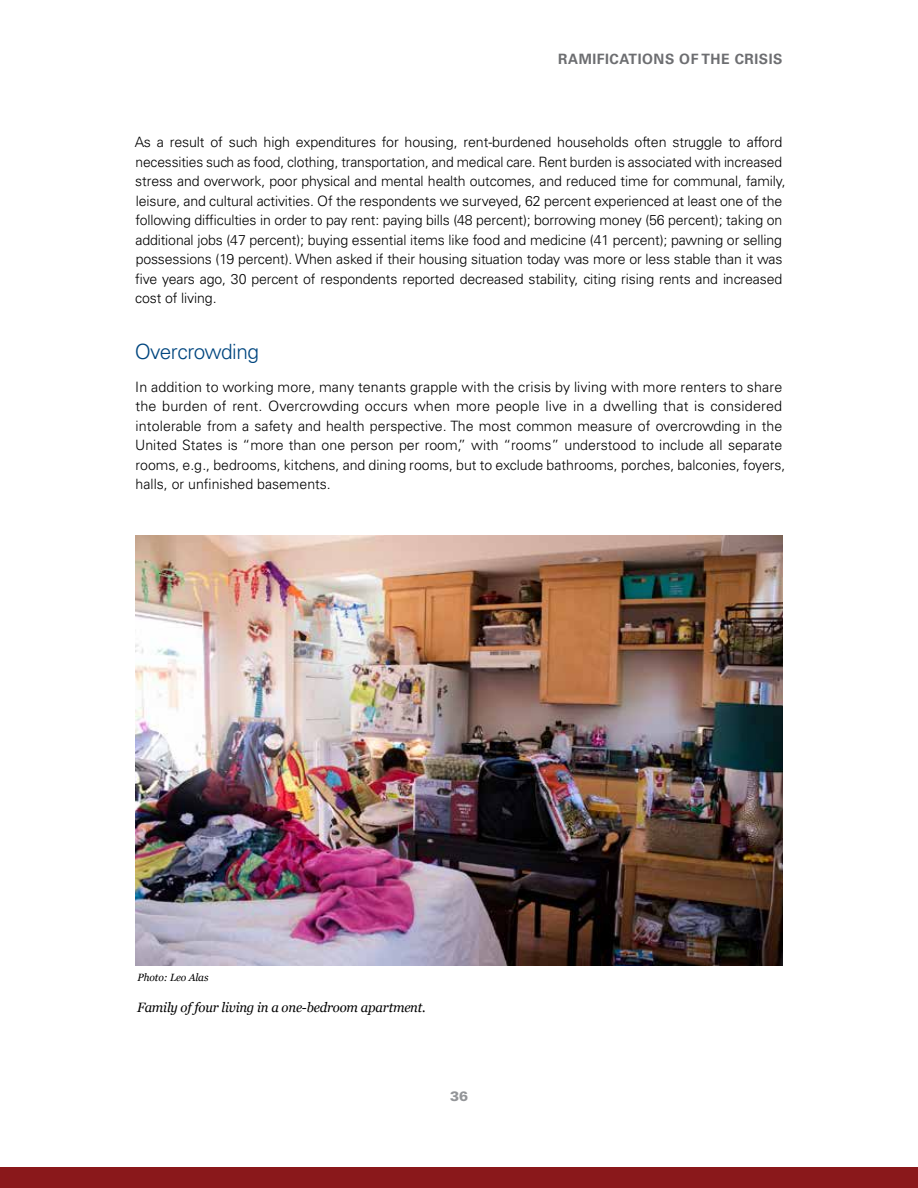
<style>
.page{position:relative;width:918px;height:1188px;background:#fff}
.page>*{position:absolute;margin:0;border:0;box-sizing:border-box;transform-origin:0 0}
.t1{font:300 21px "Univers LT Std";letter-spacing:-.02em;color:#00467f}
.t2{font:300 14.25px/19.5px "Univers LT Std";letter-spacing:-.01em;color:#000}
.t3{font:700 14.25px "Univers LT Std";letter-spacing:.04em;color:#6d6e71}
.t4{font:italic 13.5px "Georgia";letter-spacing:-.015em;color:#000}
.t5{font:900 13.5px "Univers LT Std";color:#939598}
.t6{font:italic 10.5px "Georgia";letter-spacing:-.01em;color:#000}
</style>
<div class="page">
<img style="left:135px;top:536px;width:648px;height:430px">
<div style="left:0;top:1168px;width:918px;height:20px;background:#8a181b"></div>
<p class="t3" style="left:558px;top:51px;width:226px">RAMIFICATIONS OF THE CRISIS</p>
<p class="t2" style="left:135px;top:133px;width:652px">As a result of such high expenditures for housing, rent-burdened households often struggle to afford necessities such as food, clothing, transportation, and medical care. Rent burden is associated with increased stress and overwork, poor physical and mental health outcomes, and reduced time for communal, family, leisure, and cultural activities. Of the respondents we surveyed, 62 percent experienced at least one of the following difficulties in order to pay rent: paying bills (48 percent); borrowing money (56 percent); taking on additional jobs (47 percent); buying essential items like food and medicine (41 percent); pawning or selling possessions (19 percent). When asked if their housing situation today was more or less stable than it was five years ago, 30 percent of respondents reported decreased stability, citing rising rents and increased cost of living.</p>
<h1 class="t1" style="left:135px;top:339px;width:126px">Overcrowding</h1>
<p class="t2" style="left:135px;top:377px;width:652px">In addition to working more, many tenants grapple with the crisis by living with more renters to share the burden of rent. Overcrowding occurs when more people live in a dwelling that is considered intolerable from a safety and health perspective. The most common measure of overcrowding in the United States is “more than one person per room,” with “rooms” understood to include all separate rooms, e.g., bedrooms, kitchens, and dining rooms, but to exclude bathrooms, porches, balconies, foyers, halls, or unfinished basements.</p>
<p class="t6" style="left:138px;top:969px;width:72px">Photo: Leo Alas</p>
<p class="t4" style="left:137px;top:998px;width:290px">Family of four living in a one-bedroom apartment.</p>
<p class="t5" style="left:450px;top:1087px;width:20px">36</p>
</div>
